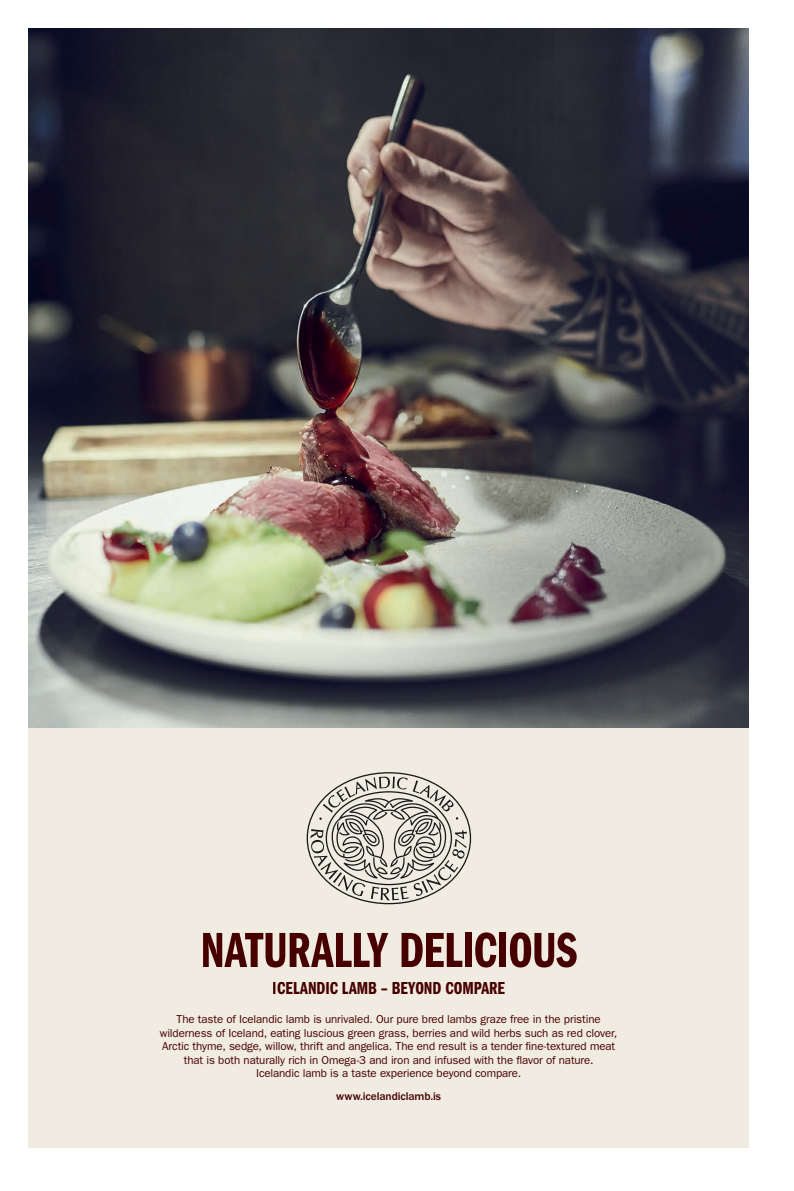
<style>
.page{position:relative;width:794px;height:1191px;background:#fff}
.page>*{position:absolute;margin:0;border:0;box-sizing:border-box;transform-origin:0 0}
.t1{font:51px "ITC Franklin Gothic Std Dm Cp";letter-spacing:-.01em;color:#470000}
.t2{font:18.1px "ITC Franklin Gothic Std Dm Cp";letter-spacing:-.005em;color:#470000}
.t3{font:11.5px/13.6px "ITC Franklin Gothic Std";letter-spacing:-.01em;color:#470000;text-align:center}
.t4{font:500 11.5px "ITC Franklin Gothic Std";letter-spacing:-.01em;color:#470000}
</style>
<div class="page">
<div style="left:28px;top:727px;width:720px;height:420px;background:#f1ece2"></div>
<svg style="left:307px;top:772px;width:164px;height:132px"></svg>
<img style="left:28px;top:28px;width:720px;height:699px">
<h1 class="t1" style="left:200px;top:922px;width:378px">NATURALLY DELICIOUS</h1>
<h2 class="t2" style="left:273px;top:978px;width:234px">ICELANDIC LAMB – BEYOND COMPARE</h2>
<p class="t3" style="left:160px;top:1012px;width:459px">The taste of Icelandic lamb is unrivaled. Our pure bred lambs graze free in the pristine wilderness of Iceland, eating luscious green grass, berries and wild herbs such as red clover, Arctic thyme, sedge, willow, thrift and angelica. The end result is a tender fine-textured meat that is both naturally rich in Omega-3 and iron and infused with the flavor of nature.<br>Icelandic lamb is a taste experience beyond compare.</p>
<p class="t4" style="left:336px;top:1089px;width:106px">www.icelandiclamb.is</p>
</div>
